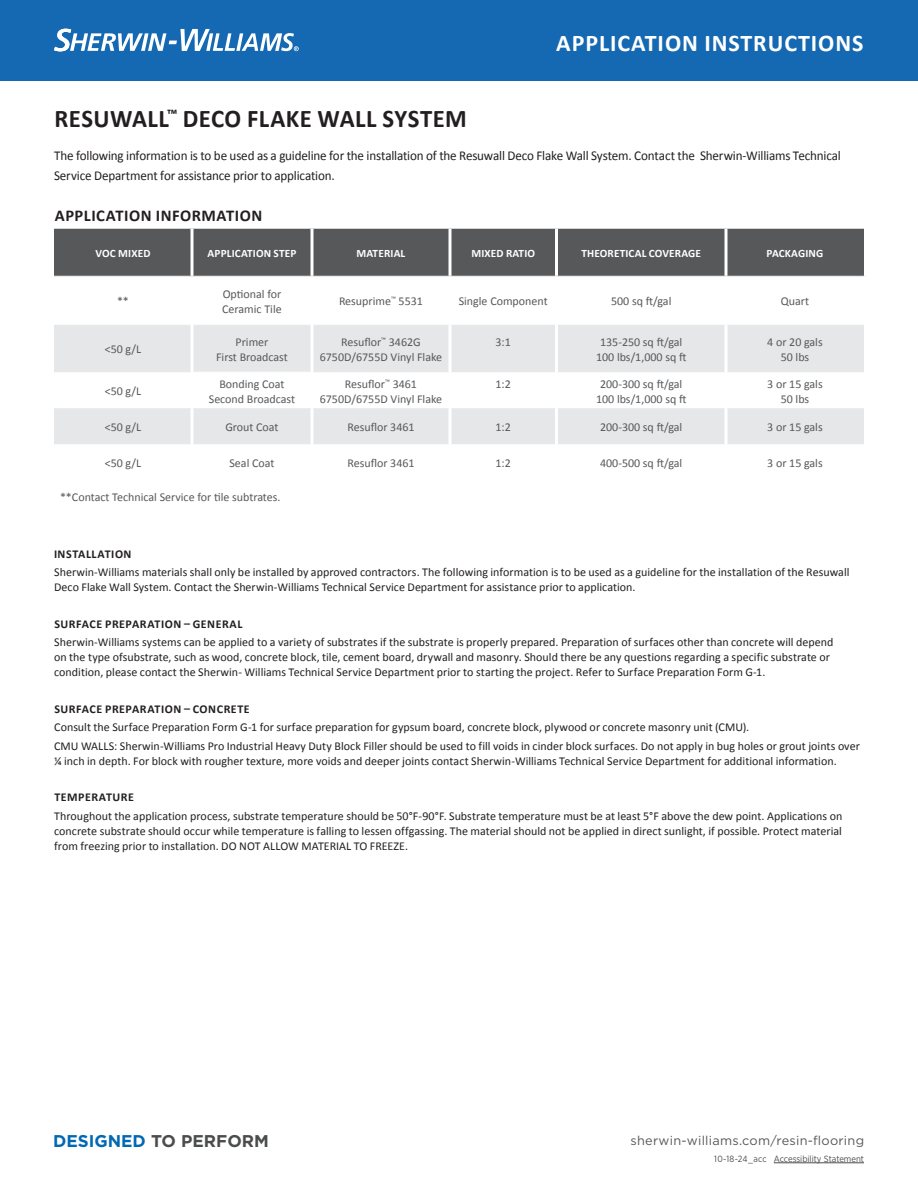
<style>
.page{position:relative;width:918px;height:1188px;background:#fff}
.page>*{position:absolute;margin:0;border:0;box-sizing:border-box;transform-origin:0 0}
.Product_Description{font:700 25.5px "Calibri";letter-spacing:.02em;color:#231f20}
.Backside_Product_Description{font:700 24px "Calibri";letter-spacing:.04em;color:#fff}
.t1{font:700 16.95px "Gotham";color:#4b4c4d}
.Paragraph{font:700 16.5px "Calibri";letter-spacing:.03em;color:#231f20}
.Product_Description-2{font:13.5px/19.5px "Calibri";letter-spacing:-.015em;color:#231f20}
.t2{font:12.75px "Gotham";letter-spacing:.02em;color:#57585a}
.Paragraph-2{font:12px/15px "Calibri";color:#231f20}
.Product_Description-3{font:12px/15px "Calibri";color:#57585a;text-align:center}
.Paragraph-3{font:700 12px "Calibri";letter-spacing:.045em;color:#231f20}
.Product_Description-4{font:700 11.25px "Calibri";letter-spacing:.015em;color:#fff}
.t3{font:9px "Gotham Narrow";color:#4b4c4d}
.s1{color:#0168b3}
</style>
<div class="page">
<div style="left:0;top:0;width:918px;height:80px;background:#1568b2"></div>
<svg style="left:54px;top:29px;width:245px;height:22px"></svg>
<div style="left:54px;top:229px;width:810px;height:47px;background:#57585a"></div>
<svg style="left:54px;top:325px;width:810px;height:119px;fill:#e6e7e9"></svg>
<svg style="left:448px;top:229px;width:4px;height:47px"></svg>
<hr style="left:555px;top:229px;width:3px;height:47px;background:#fff">
<hr style="left:448px;top:325px;width:4px;height:47px;background:#f8f9f9">
<hr style="left:555px;top:325px;width:3px;height:47px;background:#fff">
<hr style="left:448px;top:372px;width:4px;height:36px;background:#fff">
<hr style="left:555px;top:372px;width:3px;height:36px;background:#fff">
<hr style="left:448px;top:408px;width:4px;height:36px;background:#f7f7f8">
<hr style="left:555px;top:408px;width:3px;height:36px;background:#fff">
<svg style="left:724px;top:229px;width:4px;height:47px"></svg>
<hr style="left:724px;top:325px;width:4px;height:47px;background:#f8f9f9">
<hr style="left:724px;top:372px;width:4px;height:36px;background:#fff">
<hr style="left:724px;top:408px;width:4px;height:36px;background:#f7f7f8">
<svg style="left:310px;top:229px;width:4px;height:47px"></svg>
<hr style="left:310px;top:325px;width:4px;height:47px;background:#fff">
<hr style="left:310px;top:372px;width:4px;height:36px;background:#fff">
<hr style="left:310px;top:408px;width:4px;height:36px;background:#f7f7f8">
<svg style="left:190px;top:229px;width:4px;height:47px"></svg>
<hr style="left:190px;top:325px;width:4px;height:47px;background:#fff">
<hr style="left:190px;top:372px;width:4px;height:36px;background:#fff">
<hr style="left:190px;top:408px;width:4px;height:36px;background:#f7f7f8">
<hr style="left:54px;top:276px;width:138px;height:1px;background:#e6e7e9">
<hr style="left:192px;top:276px;width:120px;height:1px;background:#e6e7e9">
<hr style="left:312px;top:276px;width:138px;height:1px;background:#e6e7e9">
<hr style="left:450px;top:276px;width:106px;height:1px;background:#e6e7e9">
<hr style="left:556px;top:276px;width:170px;height:1px;background:#e6e7e9">
<hr style="left:726px;top:276px;width:140px;height:1px;background:#e6e7e9">
<hr style="left:194px;top:372px;width:116px;height:1px;background:#fff">
<hr style="left:774px;top:1163px;width:90px;height:1px;background:#4b4c4d">
<p class="Backside_Product_Description" style="left:556px;top:26px;width:309px">APPLICATION INSTRUCTIONS</p>
<p class="Product_Description" style="left:54px;top:101px;width:414px">RESUWALL<sup>™</sup> DECO FLAKE WALL SYSTEM</p>
<p class="Product_Description-2" style="left:54px;top:146px;width:788px">The following information is to be used as a guideline for the installation of the Resuwall Deco Flake Wall System. Contact the Sherwin-Williams Technical<br>Service Department for assistance prior to application.</p>
<p class="Paragraph" style="left:55px;top:204px;width:209px">APPLICATION INFORMATION</p>
<p class="Product_Description-4" style="left:96px;top:245px;width:56px">VOC MIXED</p>
<p class="Product_Description-4" style="left:208px;top:245px;width:90px">APPLICATION STEP</p>
<p class="Product_Description-4" style="left:357px;top:245px;width:50px">MATERIAL</p>
<p class="Product_Description-4" style="left:471px;top:245px;width:65px">MIXED RATIO</p>
<p class="Product_Description-4" style="left:581px;top:245px;width:121px">THEORETICAL COVERAGE</p>
<p class="Product_Description-4" style="left:767px;top:245px;width:58px">PACKAGING</p>
<p class="Product_Description-3" style="left:117px;top:294px;width:13px">**</p>
<p class="Product_Description-3" style="left:222px;top:287px;width:61px;text-align:left">Optional for<br>Ceramic Tile</p>
<p class="Product_Description-3" style="left:339px;top:294px;width:85px">Resuprime<sup>™</sup> 5531</p>
<p class="Product_Description-3" style="left:459px;top:294px;width:91px">Single Component</p>
<p class="Product_Description-3" style="left:611px;top:294px;width:62px">500 sq ft/gal</p>
<p class="Product_Description-3" style="left:781px;top:294px;width:30px">Quart</p>
<p class="Product_Description-3" style="left:105px;top:342px;width:38px">&lt;50 g/L</p>
<p class="Product_Description-3" style="left:216px;top:335px;width:73px">Primer<br>First Broadcast</p>
<p class="Product_Description-3" style="left:320px;top:335px;width:124px">Resuflor<sup>™</sup> 3462G<br>6750D/6755D Vinyl Flake</p>
<p class="Product_Description-3" style="left:496px;top:335px;width:17px">3:1</p>
<p class="Product_Description-3" style="left:596px;top:335px;width:92px">135-250 sq ft/gal<br>100 lbs/1,000 sq ft</p>
<p class="Product_Description-3" style="left:767px;top:335px;width:57px">4 or 20 gals<br>50 lbs</p>
<p class="Product_Description-3" style="left:105px;top:384px;width:38px">&lt;50 g/L</p>
<p class="Product_Description-3" style="left:209px;top:377px;width:88px">Bonding Coat<br>Second Broadcast</p>
<p class="Product_Description-3" style="left:320px;top:377px;width:124px">Resuflor<sup>™</sup> 3461<br>6750D/6755D Vinyl Flake</p>
<p class="Product_Description-3" style="left:496px;top:377px;width:17px">1:2</p>
<p class="Product_Description-3" style="left:596px;top:377px;width:92px">200-300 sq ft/gal<br>100 lbs/1,000 sq ft</p>
<p class="Product_Description-3" style="left:767px;top:377px;width:57px">3 or 15 gals<br>50 lbs</p>
<p class="Product_Description-3" style="left:105px;top:420px;width:38px">&lt;50 g/L</p>
<p class="Product_Description-3" style="left:225px;top:420px;width:55px">Grout Coat</p>
<p class="Product_Description-3" style="left:347px;top:420px;width:69px">Resuflor 3461</p>
<p class="Product_Description-3" style="left:496px;top:420px;width:17px">1:2</p>
<p class="Product_Description-3" style="left:600px;top:420px;width:84px">200-300 sq ft/gal</p>
<p class="Product_Description-3" style="left:767px;top:420px;width:57px">3 or 15 gals</p>
<p class="Product_Description-3" style="left:105px;top:456px;width:38px">&lt;50 g/L</p>
<p class="Product_Description-3" style="left:229px;top:456px;width:47px">Seal Coat</p>
<p class="Product_Description-3" style="left:347px;top:456px;width:69px">Resuflor 3461</p>
<p class="Product_Description-3" style="left:496px;top:456px;width:17px">1:2</p>
<p class="Product_Description-3" style="left:600px;top:456px;width:84px">400-500 sq ft/gal</p>
<p class="Product_Description-3" style="left:767px;top:456px;width:57px">3 or 15 gals</p>
<p class="Product_Description-3" style="left:60px;top:490px;width:222px">**Contact Technical Service for tile subtrates.</p>
<p class="Paragraph-3" style="left:54px;top:545px;width:79px">INSTALLATION</p>
<p class="Paragraph-2" style="left:54px;top:565px;width:797px">Sherwin-Williams materials shall only be installed by approved contractors. The following information is to be used as a guideline for the installation of the Resuwall<br>Deco Flake Wall System. Contact the Sherwin-Williams Technical Service Department for assistance prior to application.</p>
<p class="Paragraph-3" style="left:54px;top:615px;width:190px">SURFACE PREPARATION – GENERAL</p>
<p class="Paragraph-2" style="left:54px;top:635px;width:781px">Sherwin-Williams systems can be applied to a variety of substrates if the substrate is properly prepared. Preparation of surfaces other than concrete will depend on the type ofsubstrate, such as wood, concrete block, tile, cement board, drywall and masonry. Should there be any questions regarding a specific substrate or condition, please contact the Sherwin- Williams Technical Service Department prior to starting the project. Refer to Surface Preparation Form G-1.</p>
<p class="Paragraph-3" style="left:54px;top:701px;width:197px">SURFACE PREPARATION – CONCRETE</p>
<p class="Paragraph-2" style="left:54px;top:720px;width:697px">Consult the Surface Preparation Form G-1 for surface preparation for gypsum board, concrete block, plywood or concrete masonry unit (CMU).</p>
<p class="Paragraph-2" style="left:54px;top:738px;width:807px">CMU WALLS: Sherwin-Williams Pro Industrial Heavy Duty Block Filler should be used to fill voids in cinder block surfaces. Do not apply in bug holes or grout joints over ¼ inch in depth. For block with rougher texture, more voids and deeper joints contact Sherwin-Williams Technical Service Department for additional information.</p>
<p class="Paragraph-3" style="left:54px;top:789px;width:81px">TEMPERATURE</p>
<p class="Paragraph-2" style="left:54px;top:808px;width:790px;text-align:justify">Throughout the application process, substrate temperature should be 50°F-90°F. Substrate temperature must be at least 5°F above the dew point. Applications on concrete substrate should occur while temperature is falling to lessen offgassing. The material should not be applied in direct sunlight, if possible. Protect material from freezing prior to installation. DO NOT ALLOW MATERIAL TO FREEZE.</p>
<p class="t1" style="left:53px;top:1129px;width:217px"><span class="s1">DESIGNED</span> TO PERFORM</p>
<p class="t2" style="left:631px;top:1132px;width:235px">sherwin-williams.com/resin-flooring</p>
<p class="t3" style="left:714px;top:1153px;width:151px">10-18-24_acc Accessibility Statement</p>
</div>
